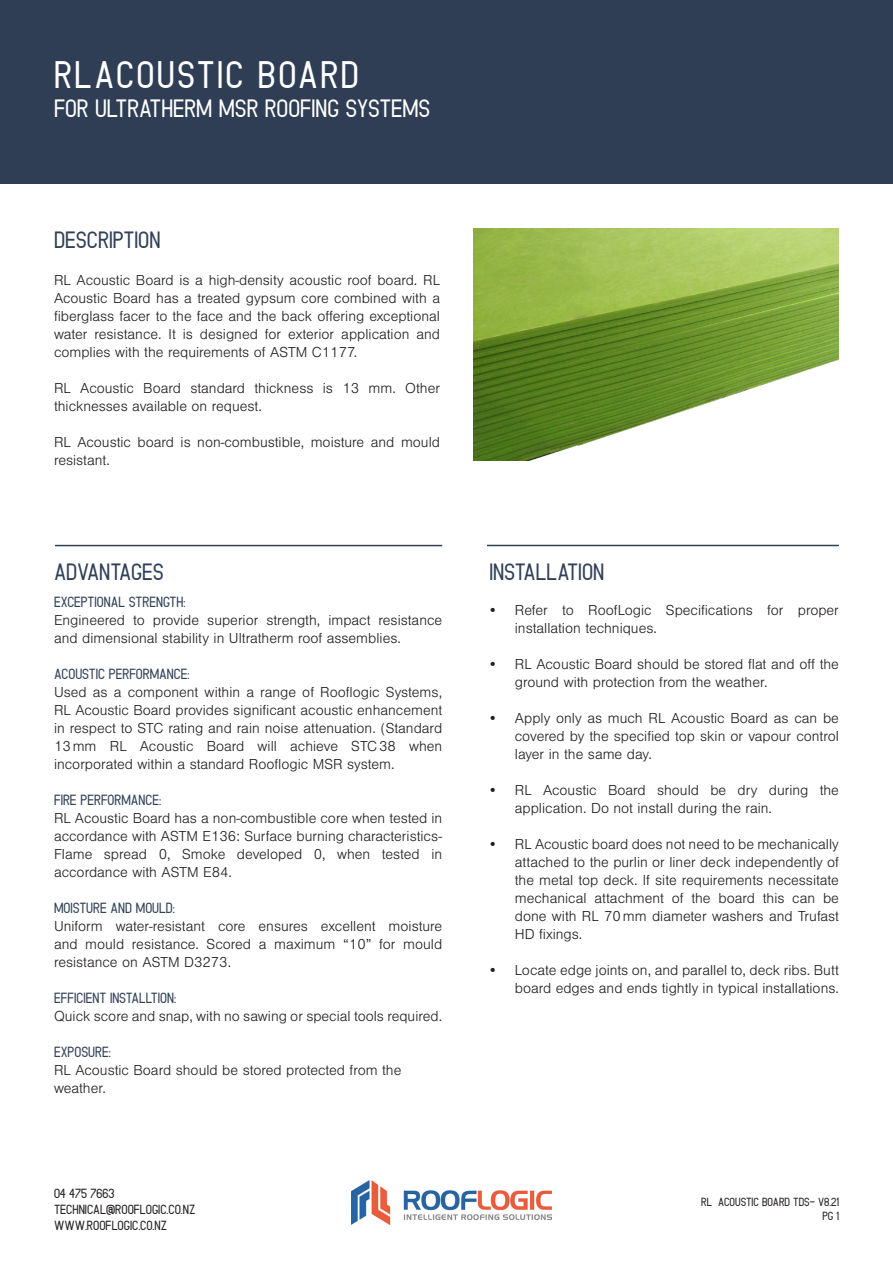
<style>
.page{position:relative;width:893px;height:1263px;background:#fff}
.page>*{position:absolute;margin:0;border:0;box-sizing:border-box;transform-origin:0 0}
.t1{font:39px "Grand Aprilliant Sans";letter-spacing:.06em;color:#fff}
.t2{font:25.5px "Grand Aprilliant Sans";color:#fff}
.t3{font:24px "Grand Aprilliant Sans";color:#324158}
.t4{font:300 15px/18px "Nimbus San";color:#231f20}
.t5{font:15px "Grand Aprilliant Sans";color:#324158}
.t6{font:13.5px/16.2px "Grand Aprilliant Sans";color:#231f20}
.t7{font:12px/14.4px "Grand Aprilliant Sans";color:#231f20;text-align:right}
</style>
<div class="page">
<img style="left:352px;top:1180px;width:200px;height:45px">
<img style="left:474px;top:229px;width:365px;height:231px">
<hr style="left:55px;top:545px;width:387px;height:1px;background:#324158">
<hr style="left:487px;top:545px;width:352px;height:1px;background:#324158">
<div style="left:0;top:0;width:893px;height:184px;background:#2f3e55"></div>
<p class="t1" style="left:54px;top:56px;width:306px">RLACOUSTIC BOARD</p>
<p class="t2" style="left:54px;top:96px;width:378px">FOR ULTRATHERM MSR ROOFING SYSTEMS</p>
<p class="t3" style="left:54px;top:228px;width:108px">DESCRIPTION</p>
<p class="t4" style="left:54px;top:272px;width:388px;text-align:justify">RL Acoustic Board is a high-density acoustic roof board. RL Acoustic Board has a treated gypsum core combined with a fiberglass facer to the face and the back offering exceptional water resistance. It is designed for exterior application and complies with the requirements of ASTM C1177.</p>
<p class="t4" style="left:54px;top:380px;width:388px">RL Acoustic Board standard thickness is 13 mm. Other thicknesses available on request.</p>
<p class="t4" style="left:54px;top:434px;width:388px">RL Acoustic board is non-combustible, moisture and mould resistant.</p>
<p class="t3" style="left:54px;top:560px;width:111px">ADVANTAGES</p>
<p class="t5" style="left:54px;top:594px;width:133px">EXCEPTIONAL STRENGTH:</p>
<p class="t4" style="left:54px;top:611px;width:390px">Engineered to provide superior strength, impact resistance and dimensional stability in Ultratherm roof assemblies.</p>
<p class="t5" style="left:54px;top:666px;width:137px">ACOUSTIC PERFORMANCE:</p>
<p class="t4" style="left:54px;top:683px;width:390px;text-align:justify">Used as a component within a range of Rooflogic Systems, RL Acoustic Board provides significant acoustic enhancement in respect to STC rating and rain noise attenuation. (Standard 13mm RL Acoustic Board will achieve STC38 when incorporated within a standard Rooflogic MSR system.</p>
<p class="t5" style="left:54px;top:792px;width:109px">FIRE PERFORMANCE:</p>
<p class="t4" style="left:54px;top:809px;width:390px;text-align:justify">RL Acoustic Board has a non-combustible core when tested in accordance with ASTM E136: Surface burning characteristics-Flame spread 0, Smoke developed 0, when tested in accordance with ASTM E84.</p>
<p class="t5" style="left:54px;top:900px;width:122px">MOISTURE AND MOULD:</p>
<p class="t4" style="left:54px;top:917px;width:390px;text-align:justify">Uniform water-resistant core ensures excellent moisture and mould resistance. Scored a maximum “10” for mould resistance on ASTM D3273.</p>
<p class="t5" style="left:54px;top:990px;width:124px">EFFICIENT INSTALLTION:</p>
<p class="t4" style="left:54px;top:1007px;width:390px">Quick score and snap, with no sawing or special tools required.</p>
<p class="t5" style="left:54px;top:1044px;width:58px">EXPOSURE:</p>
<p class="t4" style="left:54px;top:1061px;width:349px">RL Acoustic Board should be stored protected from the weather.</p>
<p class="t3" style="left:489px;top:560px;width:116px">INSTALLATION</p>
<p class="t4" style="left:515px;top:601px;width:326px;text-indent:-27px">• Refer to RoofLogic Specifications for proper installation techniques.</p>
<p class="t4" style="left:515px;top:655px;width:326px;text-indent:-27px">• RL Acoustic Board should be stored flat and off the ground with protection from the weather.</p>
<p class="t4" style="left:515px;top:709px;width:326px;text-align:justify;text-indent:-27px">• Apply only as much RL Acoustic Board as can be covered by the specified top skin or vapour control layer in the same day.</p>
<p class="t4" style="left:515px;top:781px;width:326px;text-indent:-27px">• RL Acoustic Board should be dry during the application. Do not install during the rain.</p>
<p class="t4" style="left:515px;top:835px;width:326px;text-align:justify;text-indent:-27px">• RL Acoustic board does not need to be mechanically attached to the purlin or liner deck independently of the metal top deck. If site requirements necessitate mechanical attachment of the board this can be done with RL 70mm diameter washers and Trufast HD fixings.</p>
<p class="t4" style="left:488px;top:961px;width:353px;text-align:right">• Locate edge joints on, and parallel to, deck ribs. Butt board edges and ends tightly in typical installations.</p>
<p class="t6" style="left:54px;top:1185px;width:143px">04 475 7663<br>TECHNICAL@ROOFLOGIC.CO.NZ<br>WWW.ROOFLOGIC.CO.NZ</p>
<p class="t7" style="left:701px;top:1194px;width:139px">RL ACOUSTIC BOARD TDS- V8.21<br>PG 1</p>
</div>
